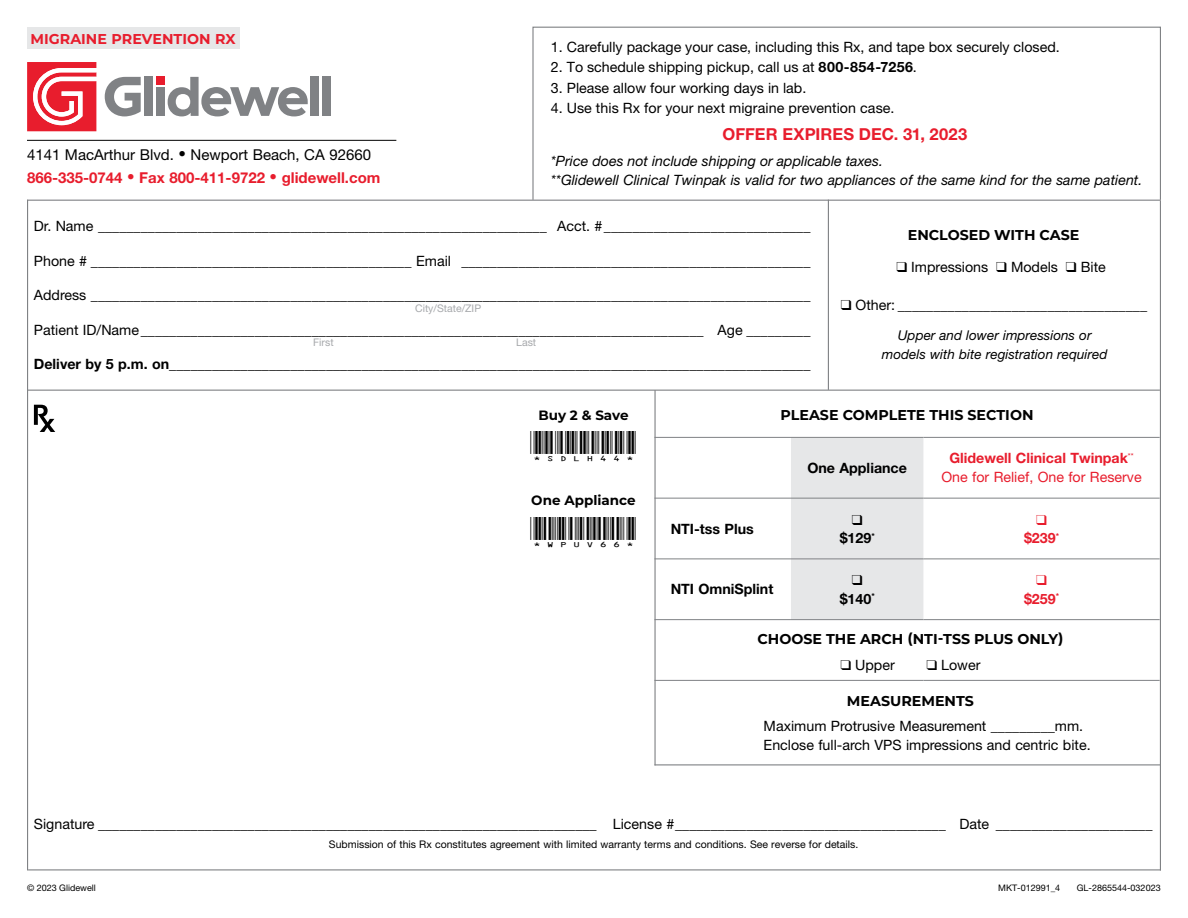
<style>
.page{position:relative;width:1188px;height:918px;background:#fff}
.page>*{position:absolute;margin:0;border:0;box-sizing:border-box;transform-origin:0 0}
.t1{font:700 16.5px "Helvetica Neue LT Std";letter-spacing:.005em;color:#e81d2d}
.t2{font:700 15px "Helvetica Neue LT Std";color:#e81d2d}
.t3{font:15px "Helvetica Neue LT Std";color:#000}
.t4{font:14.25px/18.8px "Helvetica Neue LT Std";color:#000}
.t5{font:700 14.25px "Helvetica Neue LT Std";color:#000}
.t6{font:italic 14.25px/19.5px "Helvetica Neue LT Std";color:#000}
.t7{font:700 14.25px "Montserrat";color:#000}
.t8{font:14.25px/18.8px "Helvetica Neue LT Std";color:#e81d2d;text-align:center}
.t9{font:700 14.25px "Montserrat";color:#e81d2d}
.t10{font:700 14.25px "Helvetica Neue LT Std";color:#e81d2d}
.t11{font:italic 13.5px/19.5px "Helvetica Neue LT Std";color:#000;text-align:center}
.t12{font:700 13.5px "Montserrat";color:#000}
.t13{font:13.5px "ID Automation HC39 M";letter-spacing:.01em;color:#000}
.t14{font:10.5px "Helvetica Neue LT Std";color:#000}
.t15{font:10.5px "Helvetica Neue LT Std";color:#a7a9ac}
.t16{font:9px "Helvetica Neue LT Std";color:#000}
.s1{font-weight:700}
</style>
<div class="page">
<hr style="left:27px;top:200px;width:1134px;height:1px;background:#808285">
<hr style="left:27px;top:390px;width:1133px;height:1px;background:#808285">
<hr style="left:28px;top:869px;width:1133px;height:1px;background:#808285">
<hr style="left:828px;top:200px;width:1px;height:190px;background:#808285">
<hr style="left:27px;top:200px;width:1px;height:670px;background:#808285">
<div style="left:27px;top:27px;width:212px;height:21px;background:#e6e7e8"></div>
<div style="left:532px;top:27px;width:629px;height:173px;border:1px solid #808285"></div>
<hr style="left:27px;top:140px;width:369px;height:1px;background:#000">
<svg style="left:27px;top:62px;width:69px;height:69px"></svg>
<div style="left:157px;top:77px;width:8px;height:8px;background:#e81d2d"></div>
<div style="left:323px;top:77px;width:8px;height:39px;background:#808285"></div>
<div style="left:311px;top:77px;width:8px;height:39px;background:#808285"></div>
<div style="left:157px;top:87px;width:8px;height:29px;background:#808285"></div>
<div style="left:144px;top:77px;width:9px;height:39px;background:#808285"></div>
<svg style="left:105px;top:77px;width:36px;height:39px"></svg>
<svg style="left:168px;top:77px;width:140px;height:39px"></svg>
<hr style="left:654px;top:390px;width:2px;height:375px;background:#808285">
<hr style="left:654px;top:764px;width:507px;height:1px;background:#808285">
<svg style="left:34px;top:405px;width:21px;height:27px"></svg>
<hr style="left:1160px;top:201px;width:1px;height:669px;background:#808285">
<hr style="left:654px;top:437px;width:137px;height:1px;background:#808285">
<hr style="left:923px;top:437px;width:237px;height:1px;background:#808285">
<hr style="left:654px;top:498px;width:137px;height:1px;background:#808285">
<hr style="left:923px;top:498px;width:237px;height:1px;background:#808285">
<hr style="left:654px;top:559px;width:137px;height:1px;background:#808285">
<hr style="left:923px;top:559px;width:237px;height:1px;background:#808285">
<hr style="left:654px;top:619px;width:137px;height:1px;background:#808285">
<hr style="left:923px;top:619px;width:237px;height:1px;background:#808285">
<hr style="left:654px;top:680px;width:137px;height:1px;background:#808285">
<hr style="left:791px;top:680px;width:132px;height:1px;background:#808285">
<hr style="left:923px;top:680px;width:237px;height:1px;background:#808285">
<div style="left:791px;top:437px;width:132px;height:183px;background:#e6e7e8"></div>
<p class="t9" style="left:31px;top:28px;width:207px">MIGRAINE PREVENTION RX</p>
<p class="t3" style="left:27px;top:146px;width:346px">4141 MacArthur Blvd. • Newport Beach, CA 92660</p>
<p class="t2" style="left:27px;top:168px;width:355px">866-335-0744 • Fax 800-411-9722 • glidewell.com</p>
<p class="t4" style="left:551px;top:37px;width:510px">1. Carefully package your case, including this Rx, and tape box securely closed.</p>
<p class="t4" style="left:551px;top:58px;width:367px">2. To schedule shipping pickup, call us at <span class="s1">800-854-7256</span>.</p>
<p class="t4" style="left:551px;top:78px;width:257px">3. Please allow four working days in lab.</p>
<p class="t4" style="left:551px;top:99px;width:345px">4. Use this Rx for your next migraine prevention case.</p>
<p class="t1" style="left:722px;top:124px;width:246px">OFFER EXPIRES DEC. 31, 2023</p>
<p class="t6" style="left:551px;top:151px;width:593px">*Price does not include shipping or applicable taxes.<br>**Glidewell Clinical Twinpak is valid for two appliances of the same kind for the same patient.</p>
<p class="t4" style="left:34px;top:216px;width:778px">Dr. Name _______________________________________________________________ Acct. #_____________________________</p>
<p class="t4" style="left:34px;top:251px;width:778px">Phone # _____________________________________________ Email _________________________________________________</p>
<p class="t4" style="left:34px;top:285px;width:778px">Address _____________________________________________________________________________________________________</p>
<p class="t4" style="left:34px;top:320px;width:778px">Patient ID/Name_______________________________________________________________________________ Age _________</p>
<p class="t5" style="left:34px;top:355px;width:778px">Deliver by 5 p.m. on__________________________________________________________________________________________</p>
<p class="t15" style="left:415px;top:302px;width:68px">City/State/ZIP</p>
<p class="t15" style="left:313px;top:336px;width:22px">First</p>
<p class="t15" style="left:516px;top:336px;width:22px">Last</p>
<p class="t7" style="left:908px;top:225px;width:173px">ENCLOSED WITH CASE</p>
<p class="t4" style="left:897px;top:258px;width:211px">❑ Impressions ❑ Models ❑ Bite</p>
<p class="t4" style="left:841px;top:295px;width:308px">❑ Other: ___________________________________</p>
<p class="t11" style="left:882px;top:325px;width:227px">Upper and lower impressions or models with bite registration required</p>
<p class="t12" style="left:538px;top:405px;width:92px">Buy 2 &amp; Save</p>
<p class="t13" style="left:530px;top:442px;width:108px">*SDLH44*</p>
<p class="t12" style="left:531px;top:491px;width:106px">One Appliance</p>
<p class="t13" style="left:530px;top:528px;width:108px">*WPUV66*</p>
<p class="t7" style="left:781px;top:405px;width:254px">PLEASE COMPLETE THIS SECTION</p>
<p class="t5" style="left:671px;top:520px;width:85px">NTI-tss Plus</p>
<p class="t5" style="left:807px;top:459px;width:101px">One Appliance</p>
<p class="t8" style="left:941px;top:449px;width:202px"><span class="s1">Glidewell Clinical Twinpak</span><sup>**<br></sup>One for Relief, One for Reserve</p>
<p class="t5" style="left:840px;top:529px;width:37px">$129<sup>*</sup></p>
<p class="t10" style="left:1024px;top:529px;width:37px">$239<sup>*</sup></p>
<p class="t5" style="left:671px;top:580px;width:104px">NTI OmniSplint</p>
<p class="t5" style="left:840px;top:590px;width:37px">$140<sup>*</sup></p>
<p class="t10" style="left:1024px;top:590px;width:37px">$259<sup>*</sup></p>
<p class="t7" style="left:757px;top:629px;width:308px">CHOOSE THE ARCH (NTI-TSS PLUS ONLY)</p>
<p class="t4" style="left:840px;top:655px;width:56px">❑ Upper</p>
<p class="t4" style="left:926px;top:655px;width:56px">❑ Lower</p>
<p class="t7" style="left:847px;top:691px;width:128px">MEASUREMENTS</p>
<p class="t4" style="left:764px;top:717px;width:329px">Maximum Protrusive Measurement _________mm.<br>Enclose full-arch VPS impressions and centric bite.</p>
<p class="t4" style="left:34px;top:815px;width:1120px">Signature ______________________________________________________________________ License #______________________________________ Date ______________________</p>
<p class="t14" style="left:329px;top:838px;width:531px">Submission of this Rx constitutes agreement with limited warranty terms and conditions. See reverse for details.</p>
<p class="t16" style="left:27px;top:882px;width:70px">© 2023 Glidewell</p>
<p class="t16" style="left:998px;top:882px;width:64px">MKT-012991_4</p>
<p class="t16" style="left:1077px;top:882px;width:85px">GL-2865544-032023</p>
</div>
